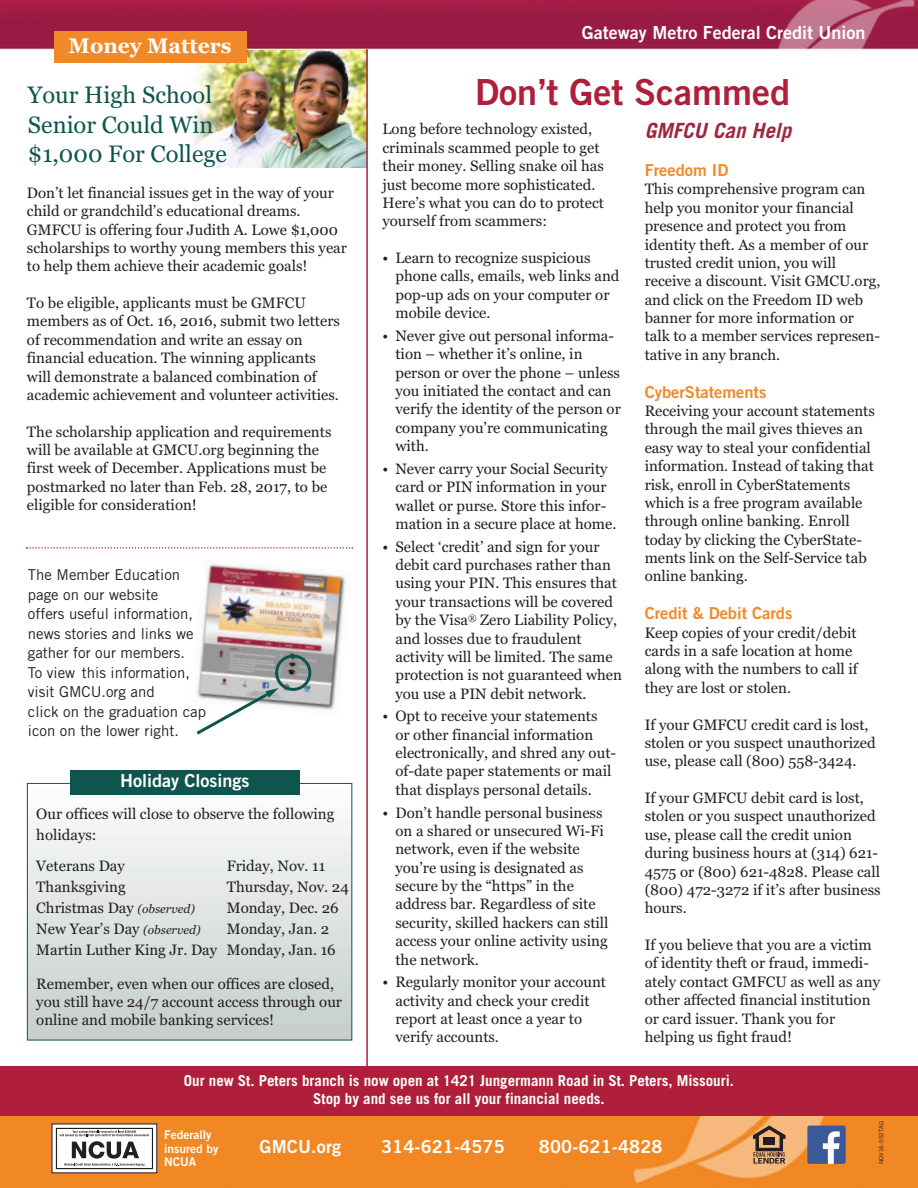
<style>
.page{position:relative;width:918px;height:1188px;background:#fff}
.page>*{position:absolute;margin:0;border:0;box-sizing:border-box;transform-origin:0 0}
.t1{font:36px "Trade Gothic Bold Two";color:#af1e3a}
.t2{font:23.7px/29.4px "Georgia";color:#0e564d}
.t3{font:italic 700 21px "Trade Gothic";letter-spacing:.005em;color:#9d273f}
.t4{font:700 21px "Georgia";color:#fff}
.t5{font:18px "Trade Gothic Bold Two";color:#fff}
.t6{font:16.5px "Trade Gothic Bold Two";color:#f28827}
.t7{font:15px/18.3px "Georgia";color:#231f20}
.t8{font:15px/19.5px "Trade Gothic";color:#231f20}
.t9{font:700 15px/18.3px "Trade Gothic";color:#fff;text-align:center}
.t10{font:12px/13.5px "Trade Gothic Bold Two";color:#fff}
.t11{font:6px "Trade Gothic";color:#231f20}
.s1{font-style:italic;font-size:12px}
</style>
<div class="page">
<img style="left:0;top:0;width:918px;height:1188px">
<div style="left:807px;top:1126px;width:39px;height:38px;background:#3b5a9a;border-radius:2px"></div>
<svg style="left:823px;top:1131px;width:17px;height:33px"></svg>
<svg style="left:753px;top:1125px;width:33px;height:39px"></svg>
<div style="left:52px;top:1124px;width:105px;height:49px;background:linear-gradient(to right,#fff,#fff)"></div>
<div style="left:56px;top:1128px;width:96px;height:41px;background:#fff"></div>
<div style="left:56px;top:1128px;width:97px;height:41px;border:1px solid #231f20"></div>
<svg style="left:60px;top:1130px;width:89px;height:36px"></svg>
<div style="left:28px;top:784px;width:323px;height:256px;background:linear-gradient(to bottom,#fcfdfd,#c5cecc)"></div>
<div style="left:27px;top:783px;width:325px;height:257px;border:1px solid #0e564d"></div>
<div style="left:70px;top:770px;width:229px;height:25px;background:#0e564d"></div>
<svg style="left:26px;top:547px;width:327px;height:2px"></svg>
<div style="left:0;top:1066px;width:918px;height:50px;background:#af1e3a"></div>
<img style="left:189px;top:560px;width:164px;height:156px">
<svg style="left:193px;top:655px;width:118px;height:82px"></svg>
<img style="left:176px;top:50px;width:190px;height:117px">
<div style="left:54px;top:32px;width:192px;height:31px;background:#f28827"></div>
<hr style="left:366px;top:49px;width:2px;height:1018px;background:#af1e3a">
<h3 class="t4" style="left:69px;top:33px;width:164px">Money Matters</h3>
<h2 class="t2" style="left:28px;top:81px;width:201px">Your High School<br>Senior Could Win $1,000 For College</h2>
<p class="t7" style="left:27px;top:183px;width:322px">Don’t let financial issues get in the way of your child or grandchild’s educational dreams.<br>GMFCU is offering four Judith A. Lowe $1,000 scholarships to worthy young members this year to help them achieve their academic goals!</p>
<p class="t7" style="left:27px;top:294px;width:315px">To be eligible, applicants must be GMFCU members as of Oct. 16, 2016, submit two letters of recommendation and write an essay on financial education. The winning applicants will demonstrate a balanced combination of academic achievement and volunteer activities.</p>
<p class="t7" style="left:27px;top:422px;width:306px">The scholarship application and requirements will be available at GMCU.org beginning the first week of December. Applications must be postmarked no later than Feb. 28, 2017, to be eligible for consideration!</p>
<p class="t8" style="left:28px;top:566px;width:180px">The Member Education page on our website<br>offers useful information, news stories and links we gather for our members.<br>To view this information, visit GMCU.org and<br>click on the graduation cap icon on the lower right.</p>
<p class="t5" style="left:120px;top:774px;width:131px">Holiday Closings</p>
<p class="t7" style="left:36px;top:803px;width:300px;line-height:21px">Our offices will close to observe the following holidays:</p>
<p class="t7" style="left:36px;top:857px;width:90px">Veterans Day</p>
<p class="t7" style="left:227px;top:857px;width:100px">Friday, Nov. 11</p>
<p class="t7" style="left:36px;top:878px;width:91px">Thanksgiving</p>
<p class="t7" style="left:227px;top:878px;width:124px">Thursday, Nov. 24</p>
<p class="t7" style="left:36px;top:899px;width:160px">Christmas Day <span class="s1">(observed)</span></p>
<p class="t7" style="left:227px;top:899px;width:113px">Monday, Dec. 26</p>
<p class="t7" style="left:36px;top:920px;width:166px">New Year’s Day <span class="s1">(observed)</span></p>
<p class="t7" style="left:36px;top:919px;width:301px;line-height:21px;text-indent:190px">Monday, Jan. 2<br>Martin Luther King Jr. Day Monday, Jan. 16</p>
<p class="t7" style="left:36px;top:974px;width:307px">Remember, even when our offices are closed, you still have 24/7 account access through our online and mobile banking services!</p>
<p class="t5" style="left:582px;top:26px;width:285px">Gateway Metro Federal Credit Union</p>
<h1 class="t1" style="left:475px;top:79px;width:317px">Don’t Get Scammed</h1>
<p class="t7" style="left:382px;top:120px;width:223px">Long before technology existed, criminals scammed people to get their money. Selling snake oil has just become more sophisticated.<br>Here’s what you can do to protect yourself from scammers:</p>
<p class="t7" style="left:395px;top:249px;width:226px;text-indent:-13px">• Learn to recognize suspicious phone calls, emails, web links and pop-up ads on your computer or mobile device.</p>
<p class="t7" style="left:395px;top:326px;width:227px;text-indent:-13px">• Never give out personal informa&shy;tion – whether it’s online, in person or over the phone – unless you initiated the contact and can verify the identity of the person or company you’re communicating with.</p>
<p class="t7" style="left:395px;top:459px;width:222px;text-indent:-13px">• Never carry your Social Security card or PIN information in your wallet or purse. Store this infor&shy;mation in a secure place at home.</p>
<p class="t7" style="left:395px;top:537px;width:228px;text-indent:-13px">• Select ‘credit’ and sign for your debit card purchases rather than using your PIN. This ensures that your transactions will be covered by the Visa<sup>®</sup> Zero Liability Policy, and losses due to fraudulent activity will be limited. The same protection is not guaranteed when you use a PIN debit network.</p>
<p class="t7" style="left:395px;top:707px;width:222px;text-indent:-13px">• Opt to receive your statements<br>or other financial information electronically, and shred any out&shy;of-date paper statements or mail that displays personal details.</p>
<p class="t7" style="left:395px;top:803px;width:215px;text-indent:-13px">• Don’t handle personal business on a shared or unsecured Wi-Fi network, even if the website you’re using is designated as secure by the “https” in the address bar. Regardless of site security, skilled hackers can still access your online activity using the network.</p>
<p class="t7" style="left:395px;top:973px;width:212px;text-indent:-13px">• Regularly monitor your account activity and check your credit report at least once a year to verify accounts.</p>
<h3 class="t3" style="left:645px;top:123px;width:148px">GMFCU Can Help</h3>
<p class="t6" style="left:645px;top:164px;width:85px">Freedom ID</p>
<p class="t7" style="left:645px;top:180px;width:237px">This comprehensive program can help you monitor your financial presence and protect you from identity theft. As a member of our trusted credit union, you will receive a discount. Visit GMCU.org, and click on the Freedom ID web banner for more information or talk to a member services represen&shy;tative in any branch.</p>
<p class="t6" style="left:645px;top:386px;width:123px">CyberStatements</p>
<p class="t7" style="left:645px;top:402px;width:232px">Receiving your account statements through the mail gives thieves an easy way to steal your confidential information. Instead of taking that risk, enroll in CyberStatements which is a free program available through online banking. Enroll today by clicking the CyberState&shy;ments link on the Self-Service tab online banking.</p>
<p class="t6" style="left:645px;top:607px;width:149px">Credit &amp; Debit Cards</p>
<p class="t7" style="left:645px;top:623px;width:215px">Keep copies of your credit/debit cards in a safe location at home along with the numbers to call if they are lost or stolen.</p>
<p class="t7" style="left:645px;top:715px;width:233px">If your GMFCU credit card is lost, stolen or you suspect unauthorized use, please call (800) 558-3424.</p>
<p class="t7" style="left:645px;top:789px;width:237px">If your GMFCU debit card is lost, stolen or you suspect unauthorized use, please call the credit union during business hours at (314) 621-<br>4575 or (800) 621-4828. Please call (800) 472-3272 if it’s after business hours.</p>
<p class="t7" style="left:645px;top:936px;width:237px">If you believe that you are a victim of identity theft or fraud, immedi&shy;ately contact GMFCU as well as any other affected financial institution or card issuer. Thank you for helping us fight fraud!</p>
<p class="t9" style="left:184px;top:1073px;width:552px">Our new St. Peters branch is now open at 1421 Jungermann Road in St. Peters, Missouri.<br>Stop by and see us for all your financial needs.</p>
<p class="t10" style="left:164px;top:1129px;width:56px">Federally insured by<br>NCUA</p>
<p class="t5" style="left:260px;top:1140px;width:83px">GMCU.org</p>
<p class="t5" style="left:381px;top:1140px;width:125px">314-621-4575</p>
<p class="t5" style="left:539px;top:1140px;width:125px">800-621-4828</p>
<p class="t11" style="left:879px;top:1164px;width:44px;rotate:-90deg">NOV16-552TAG</p>
</div>
